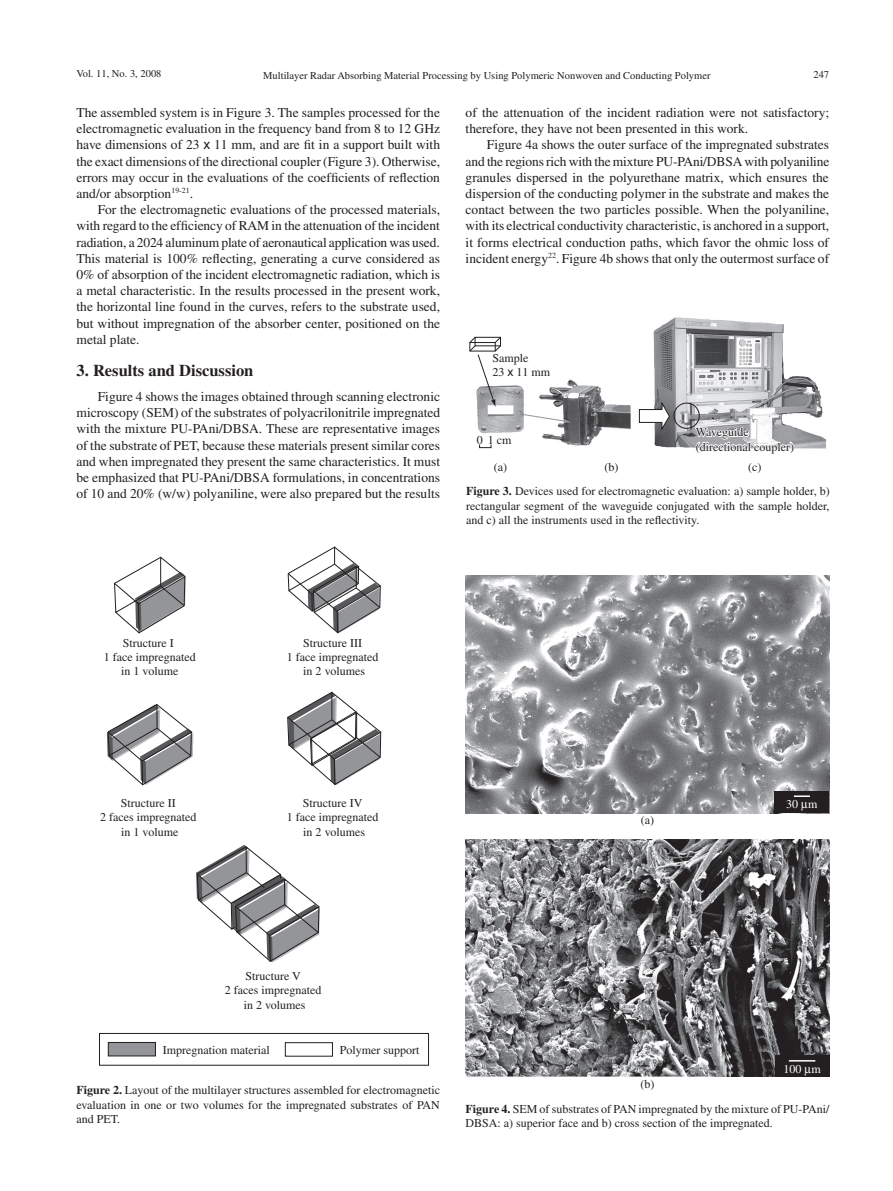
<style>
.page{position:relative;width:893px;height:1191px;background:#fff}
.page>*{position:absolute;margin:0;border:0;box-sizing:border-box;transform-origin:0 0}
.Sub-titulo___1º_Níve{font:700 16.5px "Times";color:#231f20}
.Corpo{font:13.5px/16.2px "Times";color:#231f20;text-align:justify}
.Fig_Tab___Legenda{font:12px/14.4px "Times";color:#231f20;text-align:center}
.t1{font:12px "Times";color:#fff}
.Equação{font:10.5px "Times";color:#231f20}
.s1{font-family:"Arial"}
.s2{font-weight:700}
</style>
<div class="page">
<svg style="left:114px;top:556px;width:72px;height:78px"></svg>
<svg style="left:287px;top:546px;width:94px;height:88px"></svg>
<svg style="left:107px;top:703px;width:87px;height:83px"></svg>
<svg style="left:196px;top:844px;width:124px;height:119px"></svg>
<svg style="left:287px;top:691px;width:95px;height:95px"></svg>
<div style="left:108px;top:1042px;width:47px;height:14px;background:#939598"></div>
<div style="left:108px;top:1042px;width:48px;height:14px;border:1px solid #231f20"></div>
<div style="left:285px;top:1042px;width:48px;height:14px;border:1px solid #231f20"></div>
<div style="left:99px;top:1033px;width:330px;height:32px;border:1px solid #231f20"></div>
<img style="left:477px;top:317px;width:350px;height:132px">
<div style="left:479px;top:444px;width:12px;height:4px;border:1px solid #231f20"></div>
<svg style="left:520px;top:413px;width:52px;height:10px"></svg>
<svg style="left:469px;top:336px;width:33px;height:71px"></svg>
<svg style="left:639px;top:400px;width:31px;height:32px"></svg>
<div style="left:674px;top:403px;width:26px;height:26px;border:1px solid #231f20;border-radius:50%"></div>
<svg style="left:694px;top:421px;width:101px;height:28px"></svg>
<img style="left:466px;top:576px;width:363px;height:237px">
<div style="left:775px;top:791px;width:54px;height:22px;background:#231f20"></div>
<img style="left:466px;top:839px;width:363px;height:237px">
<div style="left:775px;top:1055px;width:54px;height:21px;background:#231f20"></div>
<svg style="left:789px;top:1060px;width:26px;height:1px"></svg>
<svg style="left:794px;top:795px;width:16px;height:2px"></svg>
<p class="Equação" style="left:77px;top:68px;width:86px">Vol. 11, No. 3, 2008</p>
<p class="Equação" style="left:263px;top:69px;width:449px">Multilayer Radar Absorbing Material Processing by Using Polymeric Nonwoven and Conducting Polymer</p>
<p class="Equação" style="left:813px;top:69px;width:17px">247</p>
<p class="Corpo" style="left:77px;top:104px;width:365px">The assembled system is in Figure 3. The samples processed for the electromagnetic evaluation in the frequency band from 8 to 12 GHz have dimensions of 23 <span class="s1">x</span> 11 mm, and are fit in a support built with the exact dimensions of the directional coupler (Figure 3). Otherwise, errors may occur in the evaluations of the coefficients of reflection and/or absorption<sup>19-21</sup>.</p>
<p class="Corpo" style="left:77px;top:201px;width:365px;text-indent:21px">For the electromagnetic evaluations of the processed materials, with regard to the efficiency of RAM in the attenuation of the incident radiation, a 2024 aluminum plate of aeronautical application was used.<br>This material is 100% reflecting, generating a curve considered as 0% of absorption of the incident electromagnetic radiation, which is a metal characteristic. In the results processed in the present work, the horizontal line found in the curves, refers to the substrate used, but without impregnation of the absorber center, positioned on the metal plate.</p>
<p class="Sub-titulo___1º_Níve" style="left:77px;top:361px;width:178px">3. Results and Discussion</p>
<p class="Corpo" style="left:77px;top:388px;width:365px;text-indent:21px">Figure 4 shows the images obtained through scanning electronic microscopy (SEM) of the substrates of polyacrilonitrile impregnated with the mixture PU-PAni/DBSA. These are representative images of the substrate of PET, because these materials present similar cores and when impregnated they present the same characteristics. It must be emphasized that PU-PAni/DBSA formulations, in concentrations of 10 and 20% (w/w) polyaniline, were also prepared but the results</p>
<p class="Corpo" style="left:466px;top:104px;width:365px">of the attenuation of the incident radiation were not satisfactory; therefore, they have not been presented in this work.</p>
<p class="Corpo" style="left:466px;top:137px;width:365px;text-indent:21px">Figure 4a shows the outer surface of the impregnated substrates and the regions rich with the mixture PU-PAni/DBSA with polyaniline granules dispersed in the polyurethane matrix, which ensures the dispersion of the conducting polymer in the substrate and makes the contact between the two particles possible. When the polyaniline, with its electrical conductivity characteristic, is anchored in a support, it forms electrical conduction paths, which favor the ohmic loss of incident energy<sup>22</sup>. Figure 4b shows that only the outermost surface of</p>
<p class="Fig_Tab___Legenda" style="left:492px;top:350px;width:59px;text-align:left">Sample<br>23 <span class="s1">x</span> 11 mm</p>
<p class="Fig_Tab___Legenda" style="left:477px;top:432px;width:36px">0 1 cm</p>
<p class="Fig_Tab___Legenda" style="left:696px;top:425px;width:100px;text-align:left">Waveguide (directional coupler)</p>
<p class="Fig_Tab___Legenda" style="left:494px;top:459px;width:15px">(a)</p>
<p class="Fig_Tab___Legenda" style="left:604px;top:459px;width:15px">(b)</p>
<p class="Fig_Tab___Legenda" style="left:748px;top:459px;width:15px">(c)</p>
<p class="Fig_Tab___Legenda" style="left:466px;top:484px;width:365px;text-align:justify"><span class="s2">Figure 3.</span> Devices used for electromagnetic evaluation: a) sample holder, b) rectangular segment of the waveguide conjugated with the sample holder, and c) all the instruments used in the reflectivity.</p>
<p class="Fig_Tab___Legenda" style="left:104px;top:635px;width:93px">Structure I<br>1 face impregnated in 1 volume</p>
<p class="Fig_Tab___Legenda" style="left:100px;top:795px;width:98px">Structure II<br>2 faces impregnated in 1 volume</p>
<p class="Fig_Tab___Legenda" style="left:287px;top:635px;width:93px">Structure III<br>1 face impregnated in 2 volumes</p>
<p class="Fig_Tab___Legenda" style="left:287px;top:795px;width:93px">Structure IV<br>1 face impregnated in 2 volumes</p>
<p class="Fig_Tab___Legenda" style="left:641px;top:812px;width:15px">(a)</p>
<p class="t1" style="left:786px;top:797px;width:33px">30 m</p>
<p class="Fig_Tab___Legenda" style="left:225px;top:968px;width:98px">Structure V<br>2 faces impregnated in 2 volumes</p>
<p class="Fig_Tab___Legenda" style="left:163px;top:1042px;width:108px">Impregnation material</p>
<p class="Fig_Tab___Legenda" style="left:340px;top:1042px;width:81px">Polymer support</p>
<p class="Fig_Tab___Legenda" style="left:77px;top:1083px;width:365px;text-align:justify"><span class="s2">Figure 2.</span> Layout of the multilayer structures assembled for electromagnetic evaluation in one or two volumes for the impregnated substrates of PAN and PET.</p>
<p class="t1" style="left:783px;top:1062px;width:39px">100 m</p>
<p class="Fig_Tab___Legenda" style="left:640px;top:1076px;width:15px">(b)</p>
<p class="Fig_Tab___Legenda" style="left:466px;top:1101px;width:365px;text-align:left"><span class="s2">Figure 4.</span> SEM of substrates of PAN impregnated by the mixture of PU-PAni/<br>DBSA: a) superior face and b) cross section of the impregnated.</p>
</div>
